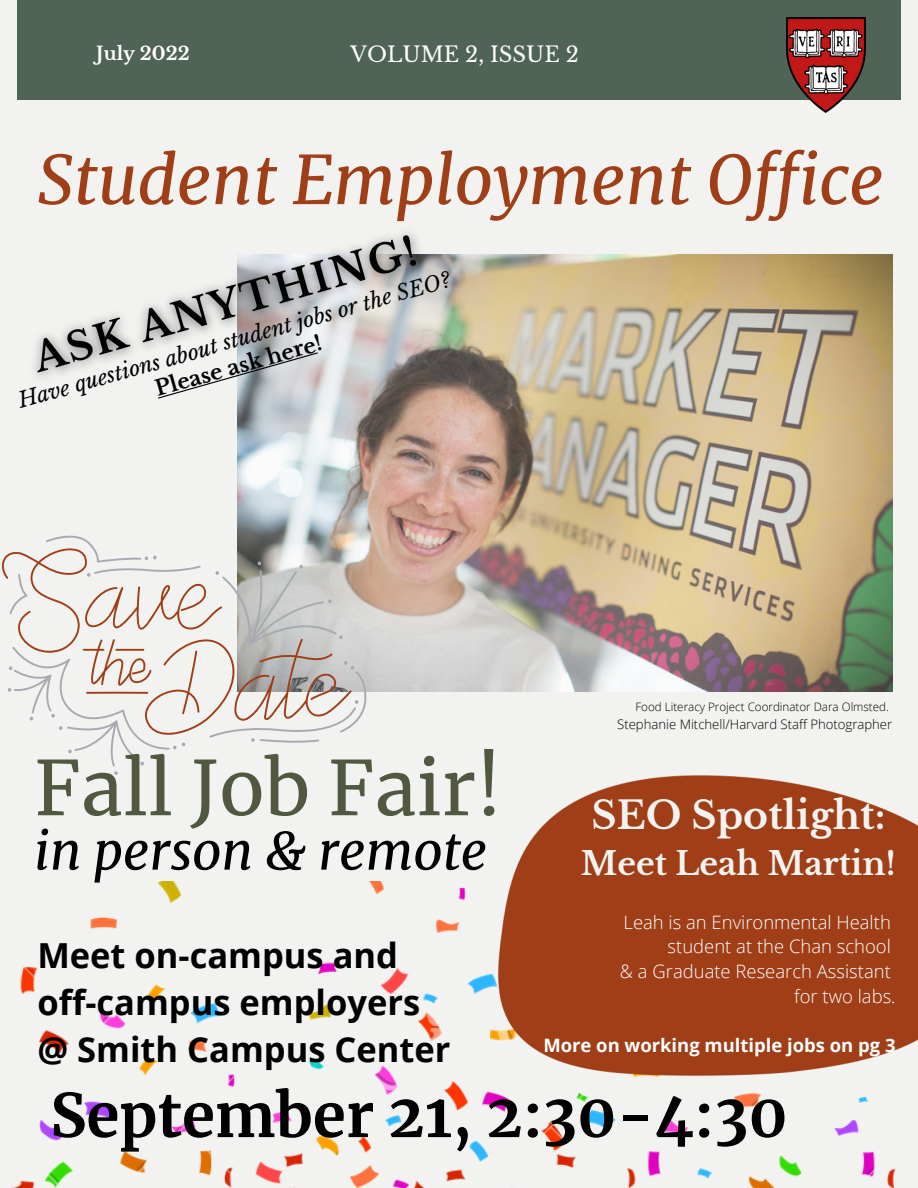
<style>
.page{position:relative;width:918px;height:1188px;background:#f2f3f0}
.page>*{position:absolute;margin:0;border:0;box-sizing:border-box;transform-origin:0 0}
.t1{font:75px "Merriweather";color:#50593f}
.t2{font:italic 66.9px "Merriweather";color:#9f3e17}
.t3{font:700 60px "Merriweather";color:#000}
.t4{font:italic 51px "Merriweather";color:#000}
.t5{font:700 37.95px "Libre Baskerville";color:#f2f3f0}
.t6{font:700 34.5px/47.2px "Open Sans";color:#000}
.t7{font:700 31.95px "Libre Baskerville";color:#f2f3f0}
.t8{font:21.15px "Libre Baskerville";color:#fff}
.t9{font:italic 21px "Libre Baskerville";color:#000}
.t10{font:700 21px "Libre Baskerville";color:#000}
.t11{font:300 18.45px/24.8px "Open Sans";color:#fff;text-align:right}
.t12{font:700 18.45px "Open Sans";color:#fff}
.t13{font:700 18.3px "Libre Baskerville";color:#fff}
.t14{font:300 13.05px "Open Sans";color:#000}
.t15{font:300 11.55px "Open Sans";color:#000}
</style>
<div class="page">
<div style="left:17px;top:0;width:883px;height:100px;background:#4f6456"></div>
<img style="left:786px;top:18px;width:80px;height:94px">
<img style="left:238px;top:255px;width:655px;height:436px">
<img style="left:11px;top:881px;width:885px;height:307px">
<svg style="left:7px;top:531px;width:359px;height:244px"></svg>
<img style="left:496px;top:775px;width:422px;height:303px">
<img style="left:34px;top:232px;width:412px;height:174px">
<svg style="left:158px;top:352px;width:160px;height:47px"></svg>
<p class="t13" style="left:96px;top:42px;width:95px">July 2022</p>
<p class="t8" style="left:351px;top:41px;width:230px">VOLUME 2, ISSUE 2</p>
<h2 class="t2" style="left:37px;top:138px;width:848px">Student Employment Office</h2>
<p class="t9" style="left:15px;top:389px;width:450px;rotate:-16deg">Have questions about student jobs or the SEO?</p>
<p class="t10" style="left:152px;top:377px;width:174px;rotate:-16deg">Please ask here!</p>
<p class="t15" style="left:636px;top:699px;width:255px">Food Literacy Project Coordinator Dara Olmsted.</p>
<p class="t14" style="left:617px;top:715px;width:276px">Stephanie Mitchell/Harvard Staff Photographer</p>
<h1 class="t1" style="left:34px;top:741px;width:470px">Fall Job Fair!</h1>
<h3 class="t4" style="left:34px;top:819px;width:455px">in person &amp; remote</h3>
<h3 class="t5" style="left:592px;top:792px;width:296px">SEO Spotlight:</h3>
<h3 class="t7" style="left:581px;top:844px;width:316px">Meet Leah Martin!</h3>
<p class="t11" style="left:620px;top:909px;width:277px">Leah is an Environmental Health student at the Chan school<br>&amp; a Graduate Research Assistant for two labs.</p>
<p class="t12" style="left:543px;top:1033px;width:354px">More on working multiple jobs on pg 3</p>
<h3 class="t6" style="left:37px;top:931px;width:415px">Meet on-campus and off-campus employers @ Smith Campus Center</h3>
<h3 class="t3" style="left:50px;top:1078px;width:739px">September 21, 2:30-4:30</h3>
</div>
